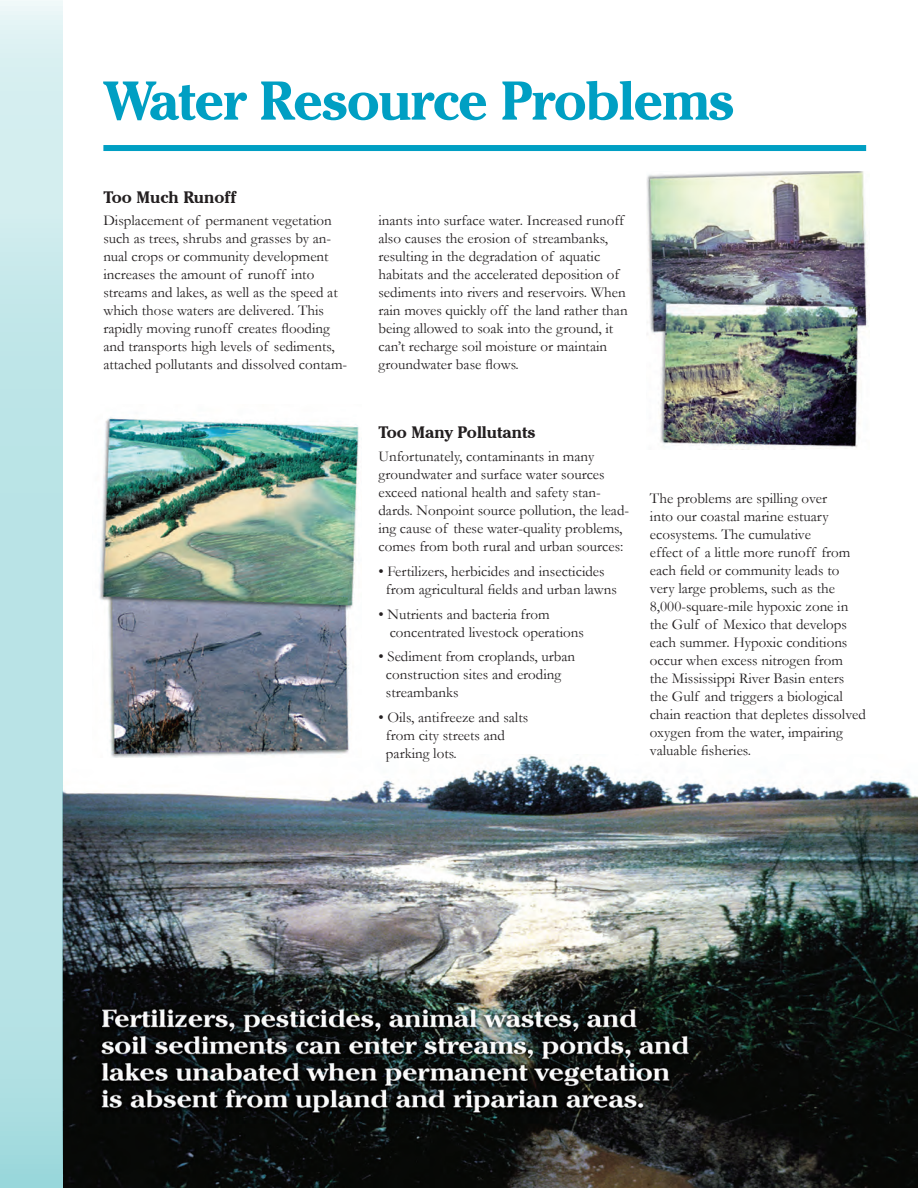
<style>
.page{position:relative;width:918px;height:1188px;background:#fff}
.page>*{position:absolute;margin:0;border:0;box-sizing:border-box;transform-origin:0 0}
.t1{font:700 54px "Cheltenham IT Cby BT";letter-spacing:-.025em;color:#009fc3}
.t2{font:700 16.5px "Cheltenham IT Cby BT";color:#231f20}
.t3{font:15px/18px "Garamond";color:#231f20}
</style>
<div class="page">
<img style="left:63px;top:756px;width:855px;height:432px">
<div style="left:103px;top:145px;width:763px;height:6px;background:#009fc3"></div>
<img style="left:647px;top:171px;width:221px;height:279px">
<img style="left:92px;top:417px;width:270px;height:340px">
<svg style="left:0;top:0;width:63px;height:1188px;background:#bee5e7"></svg>
<p class="t1" style="left:105px;top:68px;width:631px">Water Resource Problems</p>
<p class="t2" style="left:103px;top:187px;width:134px">Too Much Runoff</p>
<p class="t3" style="left:103px;top:211px;width:230px">Displacement of permanent vegetation</p>
<p class="t3" style="left:103px;top:229px;width:229px">such as trees, shrubs and grasses by an-</p>
<p class="t3" style="left:103px;top:247px;width:227px">nual crops or community development</p>
<p class="t3" style="left:103px;top:265px;width:212px">increases the amount of runoff into</p>
<p class="t3" style="left:103px;top:283px;width:236px">streams and lakes, as well as the speed at</p>
<p class="t3" style="left:103px;top:301px;width:222px">which those waters are delivered. This</p>
<p class="t3" style="left:103px;top:319px;width:228px">rapidly moving runoff creates flooding</p>
<p class="t3" style="left:103px;top:337px;width:233px">and transports high levels of sediments,</p>
<p class="t3" style="left:103px;top:355px;width:245px">attached pollutants and dissolved contam-</p>
<p class="t3" style="left:378px;top:211px;width:247px">inants into surface water. Increased runoff</p>
<p class="t3" style="left:378px;top:229px;width:231px">also causes the erosion of streambanks,</p>
<p class="t3" style="left:378px;top:247px;width:223px">resulting in the degradation of aquatic</p>
<p class="t3" style="left:378px;top:265px;width:242px">habitats and the accelerated deposition of</p>
<p class="t3" style="left:378px;top:283px;width:249px">sediments into rivers and reservoirs. When</p>
<p class="t3" style="left:378px;top:301px;width:251px">rain moves quickly off the land rather than</p>
<p class="t3" style="left:378px;top:319px;width:236px">being allowed to soak into the ground, it</p>
<p class="t3" style="left:378px;top:337px;width:230px">can’t recharge soil moisture or maintain</p>
<p class="t3" style="left:378px;top:355px;width:142px">groundwater base flows.</p>
<p class="t2" style="left:378px;top:422px;width:159px">Too Many Pollutants</p>
<p class="t3" style="left:378px;top:447px;width:218px">Unfortunately, contaminants in many</p>
<p class="t3" style="left:378px;top:465px;width:228px">groundwater and surface water sources</p>
<p class="t3" style="left:378px;top:483px;width:224px">exceed national health and safety stan-</p>
<p class="t3" style="left:378px;top:501px;width:252px">dards. Nonpoint source pollution, the lead&shy;ing cause of these water-quality problems, comes from both rural and urban sources:</p>
<p class="t3" style="left:378px;top:562px;width:228px">• Fertilizers, herbicides and insecticides</p>
<p class="t3" style="left:386px;top:580px;width:232px">from agricultural fields and urban lawns</p>
<p class="t3" style="left:378px;top:605px;width:173px">• Nutrients and bacteria from</p>
<p class="t3" style="left:390px;top:623px;width:196px">concentrated livestock operations</p>
<p class="t3" style="left:378px;top:647px;width:198px">• Sediment from croplands, urban</p>
<p class="t3" style="left:386px;top:665px;width:177px">construction sites and eroding</p>
<p class="t3" style="left:386px;top:683px;width:74px">streambanks</p>
<p class="t3" style="left:378px;top:708px;width:151px">• Oils, antifreeze and salts</p>
<p class="t3" style="left:386px;top:726px;width:121px">from city streets and</p>
<p class="t3" style="left:386px;top:744px;width:72px">parking lots.</p>
<p class="t3" style="left:650px;top:489px;width:179px">The problems are spilling over</p>
<p class="t3" style="left:650px;top:507px;width:180px">into our coastal marine estuary</p>
<p class="t3" style="left:650px;top:525px;width:163px">ecosystems. The cumulative</p>
<p class="t3" style="left:650px;top:543px;width:217px">effect of a little more runoff from each field or community leads to very large problems, such as the<br>8,000-square-mile hypoxic zone in the Gulf of Mexico that develops each summer. Hypoxic conditions occur when excess nitrogen from<br>the Mississippi River Basin enters the Gulf and triggers a biological chain reaction that depletes dissolved oxygen from the water, impairing valuable fisheries.</p>
</div>
